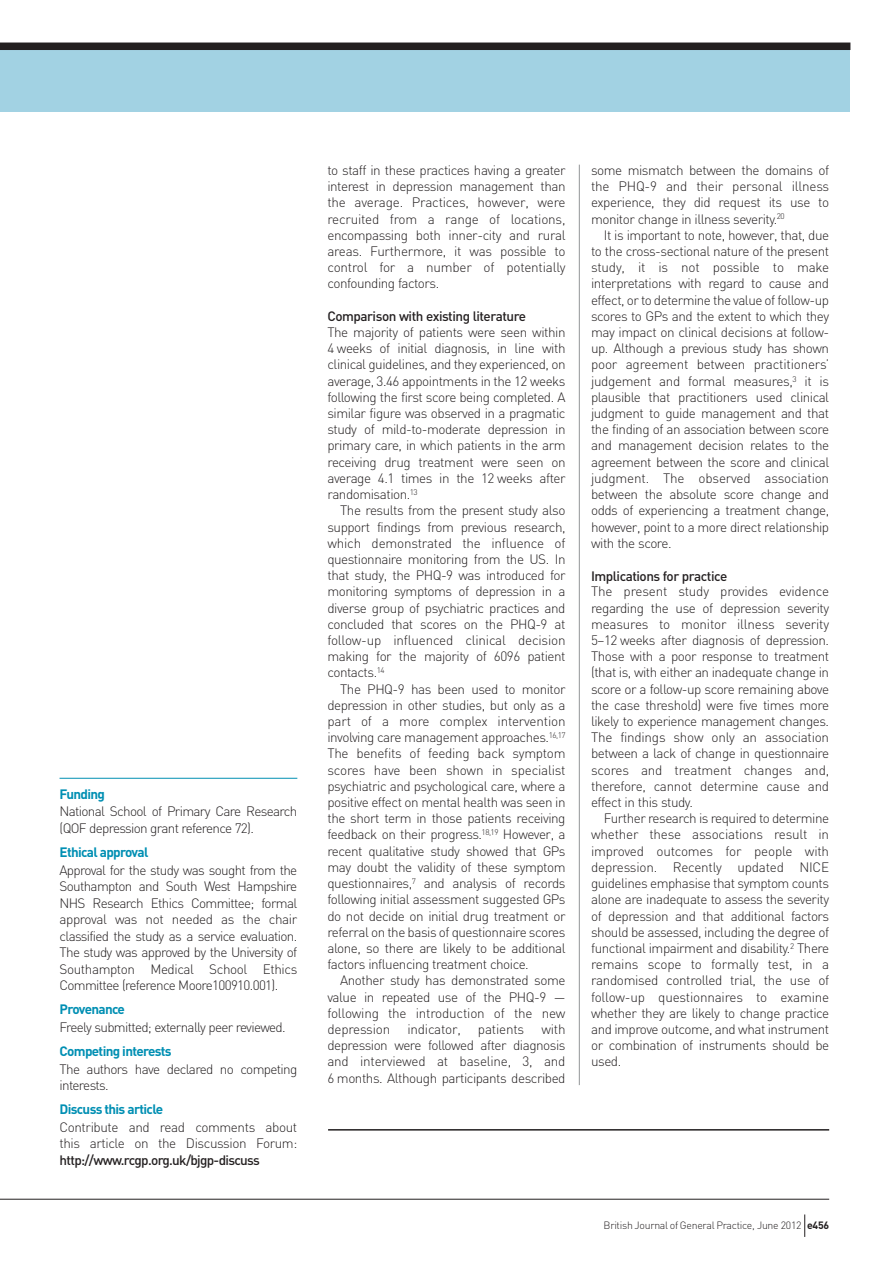
<style>
.page{position:relative;width:893px;height:1263px;background:#fff}
.page>*{position:absolute;margin:0;border:0;box-sizing:border-box;transform-origin:0 0}
.t1{font:300 13.5px/16.2px "DIN";letter-spacing:-.035em;color:#231f20;text-align:justify}
.t2{font:500 13.5px "DIN";letter-spacing:-.035em;color:#231f20}
.t3{font:700 13.5px "DIN";letter-spacing:-.05em;color:#008fb3}
.t4{font:300 13.5px "DIN";letter-spacing:-.015em;color:#231f20}
.t5{font:300 10.5px "DIN";letter-spacing:-.025em;color:#231f20}
.s1{font-weight:700}
</style>
<div class="page">
<div style="left:0;top:48px;width:850px;height:64px;background:#a2d2e3"></div>
<div style="left:0;top:43px;width:850px;height:7px;background:#231f20"></div>
<hr style="left:0;top:1199px;width:829px;height:1px;background:#231f20">
<svg style="left:804px;top:1214px;width:1px;height:23px"></svg>
<hr style="left:579px;top:165px;width:1px;height:920px;background:#939598">
<hr style="left:60px;top:778px;width:237px;height:1px;background:#008fb3">
<hr style="left:328px;top:1129px;width:501px;height:1px;background:#231f20">
<p class="t3" style="left:60px;top:786px;width:47px">Funding</p>
<p class="t1" style="left:60px;top:803px;width:239px">National School of Primary Care Research (QOF depression grant reference 72).</p>
<p class="t3" style="left:60px;top:844px;width:90px">Ethical approval</p>
<p class="t1" style="left:60px;top:862px;width:239px">Approval for the study was sought from the Southampton and South West Hampshire NHS Research Ethics Committee; formal approval was not needed as the chair classified the study as a service evaluation.<br>The study was approved by the University of Southampton Medical School Ethics Committee (reference Moore100910.001).</p>
<p class="t3" style="left:60px;top:1001px;width:67px">Provenance</p>
<p class="t1" style="left:60px;top:1019px;width:228px">Freely submitted; externally peer reviewed.</p>
<p class="t3" style="left:60px;top:1043px;width:114px">Competing interests</p>
<p class="t1" style="left:60px;top:1061px;width:239px">The authors have declared no competing interests.</p>
<p class="t3" style="left:60px;top:1101px;width:105px">Discuss this article</p>
<p class="t1" style="left:60px;top:1119px;width:239px">Contribute and read comments about this article on the Discussion Forum:</p>
<p class="t2" style="left:60px;top:1152px;width:202px">http://www.rcgp.org.uk/bjgp-discuss</p>
<p class="t1" style="left:327px;top:162px;width:240px">to staff in these practices having a greater interest in depression management than the average. Practices, however, were recruited from a range of locations, encompassing both inner-city and rural areas. Furthermore, it was possible to control for a number of potentially confounding factors.</p>
<p class="t2" style="left:327px;top:309px;width:200px">Comparison with existing literature</p>
<p class="t1" style="left:327px;top:324px;width:240px">The majority of patients were seen within 4 weeks of initial diagnosis, in line with clinical guidelines, and they experienced, on average, 3.46 appointments in the 12 weeks following the first score being completed. A similar figure was observed in a pragmatic study of mild-to-moderate depression in primary care, in which patients in the arm receiving drug treatment were seen on average 4.1 times in the 12 weeks after randomisation.<sup>13</sup></p>
<p class="t1" style="left:327px;top:503px;width:240px;text-indent:13px">The results from the present study also support findings from previous research, which demonstrated the influence of questionnaire monitoring from the US. In that study, the PHQ-9 was introduced for monitoring symptoms of depression in a diverse group of psychiatric practices and concluded that scores on the PHQ-9 at follow-up influenced clinical decision making for the majority of 6096 patient contacts.<sup>14</sup></p>
<p class="t1" style="left:327px;top:681px;width:240px;text-indent:13px">The PHQ-9 has been used to monitor depression in other studies, but only as a part of a more complex intervention involving care management approaches.<sup>16,17<br></sup>The benefits of feeding back symptom scores have been shown in specialist psychiatric and psychological care, where a positive effect on mental health was seen in the short term in those patients receiving feedback on their progress.<sup>18,19</sup> However, a recent qualitative study showed that GPs may doubt the validity of these symptom questionnaires,<sup>7</sup> and analysis of records following initial assessment suggested GPs do not decide on initial drug treatment or referral on the basis of questionnaire scores alone, so there are likely to be additional factors influencing treatment choice.</p>
<p class="t1" style="left:327px;top:972px;width:240px;text-indent:13px">Another study has demonstrated some value in repeated use of the PHQ-9 — following the introduction of the new depression</p>
<p class="t1" style="left:327px;top:1021px;width:240px;text-indent:214px">with depression were followed after diagnosis and interviewed at baseline, 3, and 6 months. Although participants described</p>
<p class="t4" style="left:407px;top:1021px;width:55px">indicator,</p>
<p class="t4" style="left:478px;top:1021px;width:48px">patients</p>
<p class="t1" style="left:591px;top:162px;width:240px">some mismatch between the domains of the PHQ-9 and their personal illness experience, they did request its use to monitor change in illness severity.<sup>20</sup></p>
<p class="t1" style="left:591px;top:227px;width:240px;text-indent:13px">It is important to note, however, that, due to the cross-sectional nature of the present study, it is not possible to make interpretations with regard to cause and effect, or to determine the value of follow-up scores to GPs and the extent to which they may impact on clinical decisions at follow&shy;up. Although a previous study has shown poor agreement between practitioners’ judgement and formal measures,<sup>3</sup> it is plausible that practitioners used clinical judgment to guide management and that the finding of an association between score and management decision relates to the agreement between the score and clinical judgment. The observed association between the absolute score change and odds of experiencing a treatment change, however, point to a more direct relationship with the score.</p>
<p class="t2" style="left:591px;top:568px;width:138px">Implications for practice</p>
<p class="t1" style="left:591px;top:584px;width:240px">The present study provides evidence regarding the use of depression severity measures to monitor illness severity 5–12 weeks after diagnosis of depression.<br>Those with a poor response to treatment (that is, with either an inadequate change in score or a follow-up score remaining above the case threshold) were five times more likely to experience management changes.<br>The findings show only an association between a lack of change in questionnaire scores and treatment changes and, therefore, cannot determine cause and effect in this study.</p>
<p class="t1" style="left:591px;top:810px;width:240px;text-indent:13px">Further research is required to determine whether these associations result in improved outcomes for people with depression. Recently updated NICE guidelines emphasise that symptom counts alone are inadequate to assess the severity of depression and that additional factors should be assessed, including the degree of functional impairment and disability.<sup>2</sup> There remains scope to formally test, in a randomised controlled trial, the use of follow-up questionnaires to examine whether they are likely to change practice and improve outcome, and what instrument or combination of instruments should be used.</p>
<p class="t5" style="left:603px;top:1219px;width:227px">British Journal of General Practice, June 2012 <span class="s1">e456</span></p>
</div>
